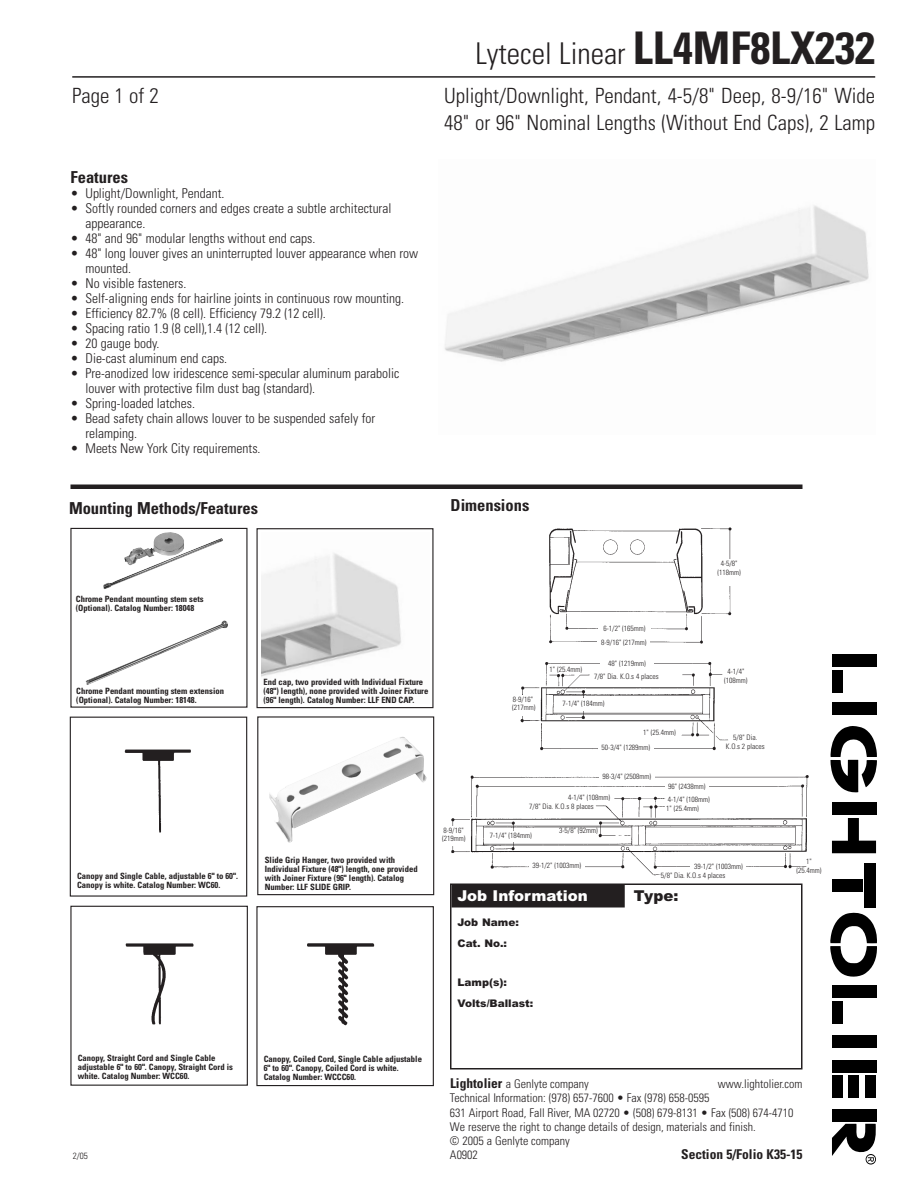
<style>
.page{position:relative;width:918px;height:1188px;background:#fff}
.page>*{position:absolute;margin:0;border:0;box-sizing:border-box;transform-origin:0 0}
.t1{font:300 condensed 30px "Univers";color:#231f20}
.t2{font:300 condensed 21px/27px "Univers";color:#231f20}
.t3{font:700 condensed 16.5px "Univers";color:#231f20}
.t4{font:900 15px "Arial";color:#fff}
.t5{font:900 15px "Arial";color:#231f20}
.t6{font:300 condensed 13.5px/15px "Univers";color:#231f20}
.t7{font:700 condensed 13.5px "Univers";color:#231f20}
.t8{font:300 condensed 12px/14.2px "Univers";color:#231f20}
.t9{font:900 10.5px/21px "Arial";color:#231f20}
.t10{font:300 condensed 9px "Univers";color:#231f20}
.t11{font:700 condensed 8.7px/9px "Univers";color:#231f20}
.t12{font:300 condensed 7.5px/9px "Univers";color:#231f20}
.s1{font-weight:700;font-size:45px}
.s2{font-weight:700;font-size:13.5px}
</style>
<div class="page">
<img style="left:549px;top:527px;width:183px;height:117px">
<svg style="left:830px;top:726px;width:47px;height:67px"></svg>
<svg style="left:830px;top:912px;width:47px;height:65px"></svg>
<div style="left:832px;top:654px;width:44px;height:13px;background:#000"></div>
<div style="left:832px;top:702px;width:44px;height:13px;background:#000"></div>
<div style="left:832px;top:803px;width:44px;height:12px;background:#000"></div>
<svg style="left:832px;top:818px;width:44px;height:35px"></svg>
<div style="left:865px;top:863px;width:11px;height:45px;background:#000"></div>
<div style="left:832px;top:986px;width:44px;height:12px;background:#000"></div>
<div style="left:832px;top:1001px;width:11px;height:23px;background:#000"></div>
<div style="left:832px;top:1060px;width:44px;height:13px;background:#000"></div>
<div style="left:832px;top:1075px;width:11px;height:23px;background:#000"></div>
<div style="left:848px;top:1075px;width:11px;height:23px;background:#000"></div>
<div style="left:865px;top:1075px;width:11px;height:23px;background:#000"></div>
<div style="left:832px;top:1109px;width:44px;height:13px;background:#000"></div>
<div style="left:832px;top:1035px;width:44px;height:13px;background:#000"></div>
<div style="left:832px;top:879px;width:30px;height:13px;background:#000"></div>
<div style="left:832px;top:670px;width:11px;height:22px;background:#000"></div>
<svg style="left:832px;top:1124px;width:44px;height:41px"></svg>
<div style="left:70px;top:484px;width:732px;height:5px;background:#231f20"></div>
<div style="left:452px;top:885px;width:173px;height:23px;background:#231f20"></div>
<div style="left:450px;top:884px;width:352px;height:186px;border:2px solid #231f20"></div>
<img style="left:444px;top:205px;width:425px;height:157px">
<hr style="left:72px;top:76px;width:803px;height:2px;background:#231f20">
<img style="left:597px;top:537px;width:25px;height:22px">
<img style="left:624px;top:537px;width:26px;height:21px">
<img style="left:520px;top:661px;width:208px;height:90px">
<div style="left:600px;top:659px;width:54px;height:12px;background:#fff"></div>
<div style="left:598px;top:743px;width:56px;height:14px;background:#fff"></div>
<div style="left:508px;top:695px;width:30px;height:20px;background:#fff"></div>
<img style="left:451px;top:775px;width:358px;height:101px">
<div style="left:599px;top:772px;width:56px;height:12px;background:#fff"></div>
<div style="left:440px;top:826px;width:28px;height:19px;background:#fff"></div>
<div style="left:593px;top:672px;width:81px;height:13px;background:#fff"></div>
<div style="left:561px;top:699px;width:47px;height:12px;background:#fff"></div>
<div style="left:665px;top:782px;width:44px;height:12px;background:#fff"></div>
<div style="left:488px;top:831px;width:49px;height:11px;background:#fff"></div>
<div style="left:529px;top:861px;width:56px;height:11px;background:#fff"></div>
<div style="left:691px;top:862px;width:55px;height:10px;background:#fff"></div>
<div style="left:641px;top:728px;width:36px;height:12px;background:#fff"></div>
<div style="left:711px;top:559px;width:37px;height:26px;background:#fff"></div>
<div style="left:598px;top:638px;width:52px;height:11px;background:#fff"></div>
<div style="left:598px;top:624px;width:53px;height:11px;background:#fff"></div>
<svg style="left:69px;top:527px;width:365px;height:370px"></svg>
<img style="left:261px;top:532px;width:169px;height:171px">
<div style="left:257px;top:716px;width:177px;height:179px;border:1px solid #231f20"></div>
<img style="left:269px;top:736px;width:158px;height:107px">
<img style="left:85px;top:620px;width:143px;height:65px">
<img style="left:103px;top:532px;width:120px;height:57px">
<div style="left:75px;top:723px;width:167px;height:167px;background:#fff"></div>
<img style="left:124px;top:749px;width:67px;height:84px">
<div style="left:70px;top:906px;width:178px;height:180px;border:1px solid #231f20"></div>
<img style="left:125px;top:943px;width:69px;height:82px">
<div style="left:256px;top:906px;width:178px;height:180px;border:1px solid #231f20"></div>
<img style="left:307px;top:943px;width:68px;height:83px">
<h1 class="t1" style="left:476px;top:42px;width:401px">Lytecel Linear <span class="s1">LL4MF8LX232</span></h1>
<h2 class="t2" style="left:72px;top:84px;width:88px">Page 1 of 2</h2>
<h2 class="t2" style="left:444px;top:84px;width:433px">Uplight/Downlight, Pendant, 4-5/8" Deep, 8-9/16" Wide<br>48" or 96" Nominal Lengths (Without End Caps), 2 Lamp</h2>
<h3 class="t3" style="left:70px;top:171px;width:59px">Features</h3>
<h3 class="t6" style="left:70px;top:187px;width:155px">• Uplight/Downlight, Pendant.</h3>
<h3 class="t6" style="left:85px;top:202px;width:307px;text-indent:-15px">• Softly rounded corners and edges create a subtle architectural appearance.</h3>
<h3 class="t6" style="left:70px;top:232px;width:246px">• 48" and 96" modular lengths without end caps.</h3>
<h3 class="t6" style="left:85px;top:247px;width:334px;text-indent:-15px">• 48" long louver gives an uninterrupted louver appearance when row mounted.</h3>
<h3 class="t6" style="left:70px;top:277px;width:118px">• No visible fasteners.</h3>
<h3 class="t6" style="left:70px;top:292px;width:335px">• Self-aligning ends for hairline joints in continuous row mounting.</h3>
<h3 class="t6" style="left:70px;top:307px;width:257px">• Efficiency 82.7% (8 cell). Efficiency 79.2 (12 cell).</h3>
<h3 class="t6" style="left:70px;top:322px;width:198px">• Spacing ratio 1.9 (8 cell),1.4 (12 cell).</h3>
<h3 class="t6" style="left:70px;top:337px;width:91px">• 20 gauge body.</h3>
<h3 class="t6" style="left:70px;top:352px;width:158px">• Die-cast aluminum end caps.</h3>
<h3 class="t6" style="left:85px;top:367px;width:315px;text-indent:-15px">• Pre-anodized low iridescence semi-specular aluminum parabolic louver with protective film dust bag (standard).</h3>
<h3 class="t6" style="left:70px;top:397px;width:126px">• Spring-loaded latches.</h3>
<h3 class="t6" style="left:85px;top:412px;width:291px;text-indent:-15px">• Bead safety chain allows louver to be suspended safely for relamping.</h3>
<h3 class="t6" style="left:70px;top:442px;width:192px">• Meets New York City requirements.</h3>
<h3 class="t3" style="left:69px;top:502px;width:191px">Mounting Methods/Features</h3>
<h3 class="t3" style="left:451px;top:499px;width:80px">Dimensions</h3>
<p class="t11" style="left:76px;top:595px;width:129px">Chrome Pendant mounting stem sets (Optional). Catalog Number: 18048</p>
<p class="t11" style="left:76px;top:688px;width:149px">Chrome Pendant mounting stem extension (Optional). Catalog Number: 18148.</p>
<p class="t11" style="left:264px;top:679px;width:166px">End cap, two provided with Individual Fixture (48") length), none provided with Joiner Fixture (96" length). Catalog Number: LLF END CAP.</p>
<p class="t12" style="left:512px;top:696px;width:25px;line-height:7.5px">8-9/16" (217mm)</p>
<p class="t12" style="left:604px;top:624px;width:44px">6-1/2" (165mm)</p>
<p class="t12" style="left:601px;top:639px;width:47px">8-9/16" (217mm)</p>
<p class="t12" style="left:608px;top:660px;width:39px">48" (1219mm)</p>
<p class="t12" style="left:550px;top:666px;width:34px">1" (25.4mm)</p>
<p class="t12" style="left:594px;top:672px;width:66px">7/8" Dia. K.O.s 4 places</p>
<p class="t12" style="left:563px;top:699px;width:44px">7-1/4" (184mm)</p>
<p class="t12" style="left:643px;top:728px;width:34px">1" (25.4mm)</p>
<p class="t12" style="left:602px;top:744px;width:50px">50-3/4" (1289mm)</p>
<p class="t12" style="left:603px;top:773px;width:50px">98-3/4" (2508mm)</p>
<p class="t12" style="left:718px;top:560px;width:25px;text-align:center">4-5/8" (118mm)</p>
<p class="t12" style="left:724px;top:667px;width:25px;text-align:center">4-1/4" (108mm)</p>
<p class="t12" style="left:726px;top:733px;width:40px;text-align:center">5/8" Dia.<br>K.O.s 2 places</p>
<p class="t11" style="left:77px;top:872px;width:162px">Canopy and Single Cable, adjustable 6" to 60".<br>Canopy is white. Catalog Number: WC60.</p>
<p class="t11" style="left:265px;top:856px;width:154px">Slide Grip Hanger, two provided with Individual Fixture (48") length, one provided with Joiner Fixture (96" length). Catalog Number: LLF SLIDE GRIP.</p>
<p class="t11" style="left:78px;top:1054px;width:157px">Canopy, Straight Cord and Single Cable adjustable 6" to 60". Canopy, Straight Cord is white. Catalog Number: WCC60.</p>
<p class="t11" style="left:264px;top:1055px;width:160px">Canopy, Coiled Cord, Single Cable adjustable<br>6" to 60". Canopy, Coiled Cord is white.<br>Catalog Number: WCCC60.</p>
<p class="t10" style="left:73px;top:1153px;width:16px">2/05</p>
<p class="t12" style="left:442px;top:827px;width:25px;line-height:7.5px">8-9/16" (219mm)</p>
<p class="t12" style="left:668px;top:780px;width:44px;line-height:13.4px">96" (2438mm)<br>4-1/4" (108mm)</p>
<p class="t12" style="left:666px;top:804px;width:34px">1" (25.4mm)</p>
<p class="t12" style="left:529px;top:794px;width:82px;line-height:8.6px;text-indent:39px">4-1/4" (108mm)<br>7/8" Dia. K.O.s 8 places</p>
<p class="t12" style="left:559px;top:827px;width:40px">3-5/8" (92mm)</p>
<p class="t12" style="left:490px;top:832px;width:44px">7-1/4" (184mm)</p>
<p class="t12" style="left:532px;top:862px;width:50px">39-1/2" (1003mm)</p>
<p class="t12" style="left:661px;top:862px;width:83px;line-height:9.4px;text-indent:33px">39-1/2" (1003mm)<br>5/8" Dia. K.O.s 4 places</p>
<p class="t12" style="left:796px;top:858px;width:26px;text-align:center">1" (25.4mm)</p>
<h3 class="t4" style="left:458px;top:890px;width:132px">Job Information</h3>
<h3 class="t5" style="left:634px;top:890px;width:46px">Type:</h3>
<p class="t9" style="left:458px;top:913px;width:63px">Job Name:<br>Cat. No.:</p>
<p class="t9" style="left:458px;top:973px;width:77px">Lamp(s):<br>Volts/Ballast:</p>
<h3 class="t8" style="left:450px;top:1078px;width:140px"><span class="s2">Lightolier</span> a Genlyte company</h3>
<h3 class="t8" style="left:718px;top:1078px;width:86px">www.lightolier.com</h3>
<h3 class="t8" style="left:450px;top:1092px;width:345px">Technical Information: (978) 657-7600 • Fax (978) 658-0595<br>631 Airport Road, Fall River, MA 02720 • (508) 679-8131 • Fax (508) 674-4710<br>We reserve the right to change details of design, materials and finish.<br>© 2005 a Genlyte company<br>A0902</h3>
<h3 class="t7" style="left:681px;top:1150px;width:123px">Section 5/Folio K35-15</h3>
</div>
